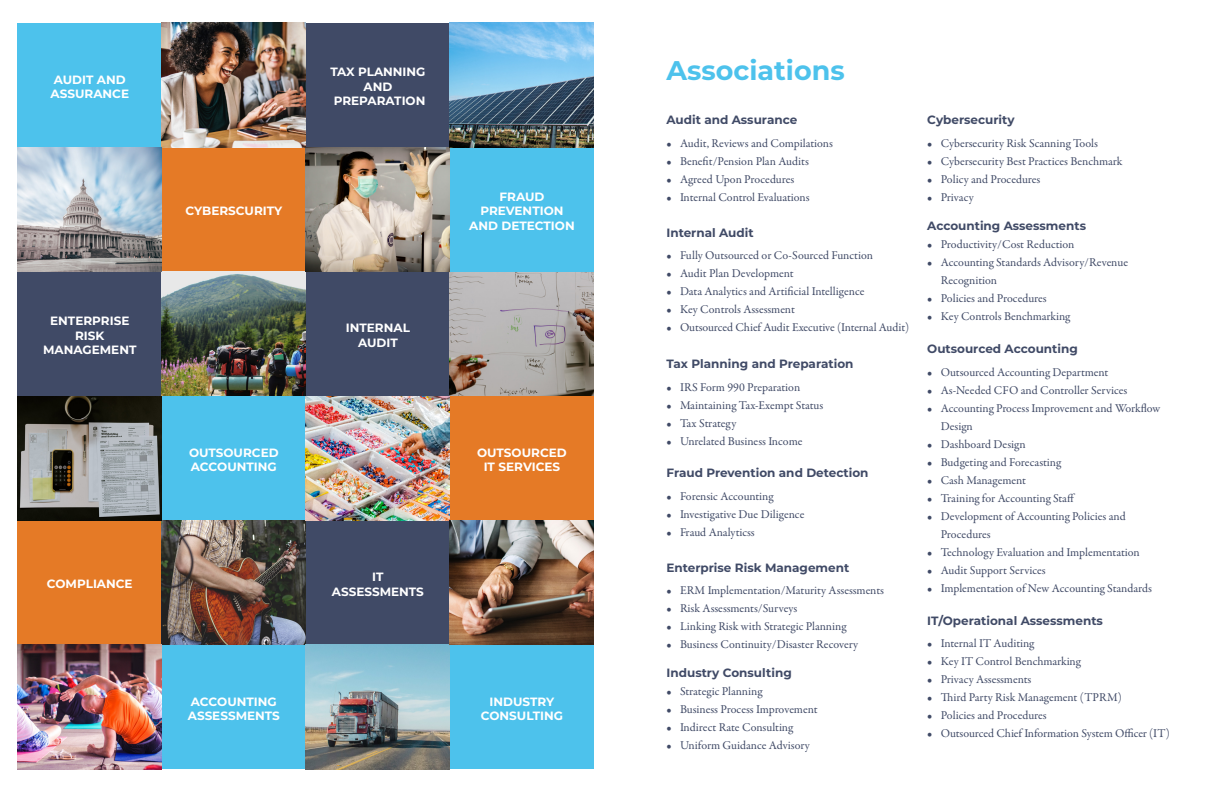
<style>
.page{position:relative;width:1224px;height:792px;background:#fff}
.page>*{position:absolute;margin:0;border:0;box-sizing:border-box;transform-origin:0 0}
.Inside_Header{font:700 27px "Montserrat";color:#4dc2ec}
.t1{font:12px/18px "Garamond Premr Pro";letter-spacing:-.005em;color:#404a66}
.Inside_Color_Tile_La{font:700 12px "Montserrat";color:#fff}
.List_Header{font:700 12px "Montserrat";color:#404a66}
</style>
<div class="page">
<div style="left:18px;top:23px;width:144px;height:124px;background:#4dc2ec"></div>
<div style="left:162px;top:147px;width:144px;height:125px;background:#e57a26"></div>
<div style="left:306px;top:23px;width:144px;height:124px;background:#404a66"></div>
<div style="left:162px;top:645px;width:144px;height:124px;background:#4dc2ec"></div>
<div style="left:450px;top:147px;width:144px;height:125px;background:#4dc2ec"></div>
<div style="left:306px;top:272px;width:144px;height:124px;background:#404a66"></div>
<div style="left:18px;top:520px;width:144px;height:125px;background:#e57a26"></div>
<div style="left:450px;top:645px;width:144px;height:124px;background:#4dc2ec"></div>
<div style="left:162px;top:396px;width:144px;height:124px;background:#4dc2ec"></div>
<div style="left:306px;top:520px;width:144px;height:125px;background:#404a66"></div>
<div style="left:18px;top:272px;width:144px;height:124px;background:#404a66"></div>
<div style="left:450px;top:396px;width:144px;height:124px;background:#e57a26"></div>
<img style="left:162px;top:23px;width:144px;height:124px">
<img style="left:162px;top:272px;width:144px;height:124px">
<img style="left:162px;top:520px;width:144px;height:125px">
<img style="left:18px;top:147px;width:144px;height:125px">
<img style="left:18px;top:396px;width:144px;height:124px">
<img style="left:18px;top:645px;width:144px;height:124px">
<img style="left:306px;top:147px;width:144px;height:125px">
<img style="left:306px;top:396px;width:144px;height:124px">
<img style="left:306px;top:645px;width:144px;height:124px">
<img style="left:450px;top:23px;width:144px;height:124px">
<img style="left:450px;top:273px;width:144px;height:123px">
<img style="left:450px;top:520px;width:144px;height:125px">
<p class="Inside_Color_Tile_La" style="left:54px;top:71px;width:73px">AUDIT AND</p>
<p class="Inside_Color_Tile_La" style="left:51px;top:85px;width:80px">ASSURANCE</p>
<p class="Inside_Color_Tile_La" style="left:50px;top:312px;width:81px">ENTERPRISE</p>
<p class="Inside_Color_Tile_La" style="left:75px;top:327px;width:31px">RISK</p>
<p class="Inside_Color_Tile_La" style="left:43px;top:341px;width:95px">MANAGEMENT</p>
<p class="Inside_Color_Tile_La" style="left:47px;top:575px;width:87px">COMPLIANCE</p>
<p class="Inside_Color_Tile_La" style="left:185px;top:202px;width:98px">CYBERSCURITY</p>
<p class="Inside_Color_Tile_La" style="left:189px;top:444px;width:91px">OUTSOURCED</p>
<p class="Inside_Color_Tile_La" style="left:191px;top:458px;width:87px">ACCOUNTING</p>
<p class="Inside_Color_Tile_La" style="left:191px;top:693px;width:87px">ACCOUNTING</p>
<p class="Inside_Color_Tile_La" style="left:188px;top:707px;width:94px">ASSESSMENTS</p>
<p class="Inside_Color_Tile_La" style="left:330px;top:64px;width:97px">TAX PLANNING</p>
<p class="Inside_Color_Tile_La" style="left:364px;top:78px;width:30px">AND</p>
<p class="Inside_Color_Tile_La" style="left:334px;top:92px;width:93px">PREPARATION</p>
<p class="Inside_Color_Tile_La" style="left:346px;top:319px;width:66px">INTERNAL</p>
<p class="Inside_Color_Tile_La" style="left:358px;top:334px;width:41px">AUDIT</p>
<p class="Inside_Color_Tile_La" style="left:372px;top:568px;width:13px">IT</p>
<p class="Inside_Color_Tile_La" style="left:332px;top:583px;width:94px">ASSESSMENTS</p>
<p class="Inside_Color_Tile_La" style="left:500px;top:188px;width:46px">FRAUD</p>
<p class="Inside_Color_Tile_La" style="left:480px;top:202px;width:85px">PREVENTION</p>
<p class="Inside_Color_Tile_La" style="left:469px;top:217px;width:107px">AND DETECTION</p>
<p class="Inside_Color_Tile_La" style="left:477px;top:444px;width:91px">OUTSOURCED</p>
<p class="Inside_Color_Tile_La" style="left:484px;top:458px;width:78px">IT SERVICES</p>
<p class="Inside_Color_Tile_La" style="left:490px;top:693px;width:66px">INDUSTRY</p>
<p class="Inside_Color_Tile_La" style="left:481px;top:707px;width:84px">CONSULTING</p>
<p class="Inside_Header" style="left:666px;top:51px;width:180px">Associations</p>
<p class="List_Header" style="left:666px;top:112px;width:132px">Audit and Assurance</p>
<p class="t1" style="left:666px;top:134px;width:168px">• Audit, Reviews and Compilations</p>
<p class="t1" style="left:666px;top:152px;width:144px">• Benefit/Pension Plan Audits</p>
<p class="t1" style="left:666px;top:170px;width:129px">• Agreed Upon Procedures</p>
<p class="t1" style="left:666px;top:188px;width:145px">• Internal Control Evaluations</p>
<p class="List_Header" style="left:666px;top:224px;width:89px">Internal Audit</p>
<p class="t1" style="left:666px;top:247px;width:208px">• Fully Outsourced or Co-Sourced Function</p>
<p class="t1" style="left:666px;top:265px;width:129px">• Audit Plan Development</p>
<p class="t1" style="left:666px;top:283px;width:200px">• Data Analytics and Artificial Intelligence</p>
<p class="t1" style="left:666px;top:301px;width:130px">• Key Controls Assessment</p>
<p class="t1" style="left:666px;top:319px;width:244px">• Outsourced Chief Audit Executive (Internal Audit)</p>
<p class="List_Header" style="left:666px;top:355px;width:189px">Tax Planning and Preparation</p>
<p class="t1" style="left:666px;top:378px;width:135px">• IRS Form 990 Preparation</p>
<p class="t1" style="left:666px;top:396px;width:158px">• Maintaining Tax-Exempt Status</p>
<p class="t1" style="left:666px;top:414px;width:71px">• Tax Strategy</p>
<p class="t1" style="left:666px;top:432px;width:138px">• Unrelated Business Income</p>
<p class="List_Header" style="left:666px;top:464px;width:204px">Fraud Prevention and Detection</p>
<p class="t1" style="left:666px;top:487px;width:108px">• Forensic Accounting</p>
<p class="t1" style="left:666px;top:505px;width:139px">• Investigative Due Diligence</p>
<p class="t1" style="left:666px;top:523px;width:90px">• Fraud Analyticss</p>
<p class="List_Header" style="left:666px;top:559px;width:184px">Enterprise Risk Management</p>
<p class="t1" style="left:666px;top:582px;width:219px">• ERM Implementation/Maturity Assessments</p>
<p class="t1" style="left:666px;top:600px;width:132px">• Risk Assessments/Surveys</p>
<p class="t1" style="left:666px;top:618px;width:181px">• Linking Risk with Strategic Planning</p>
<p class="t1" style="left:666px;top:636px;width:193px">• Business Continuity/Disaster Recovery</p>
<p class="List_Header" style="left:666px;top:664px;width:127px">Industry Consulting</p>
<p class="t1" style="left:666px;top:683px;width:97px">• Strategic Planning</p>
<p class="t1" style="left:666px;top:701px;width:153px">• Business Process Improvement</p>
<p class="t1" style="left:666px;top:719px;width:128px">• Indirect Rate Consulting</p>
<p class="t1" style="left:666px;top:737px;width:145px">• Uniform Guidance Advisory</p>
<p class="List_Header" style="left:927px;top:112px;width:89px">Cybersecurity</p>
<p class="t1" style="left:927px;top:134px;width:172px">• Cybersecurity Risk Scanning Tools</p>
<p class="t1" style="left:927px;top:152px;width:197px">• Cybersecurity Best Practices Benchmark</p>
<p class="t1" style="left:927px;top:170px;width:115px">• Policy and Procedures</p>
<p class="t1" style="left:927px;top:188px;width:48px">• Privacy</p>
<p class="List_Header" style="left:927px;top:217px;width:160px">Accounting Assessments</p>
<p class="t1" style="left:927px;top:235px;width:149px">• Productivity/Cost Reduction</p>
<p class="t1" style="left:941px;top:253px;width:189px;text-indent:-14px">• Accounting Standards Advisory/Revenue<br>Recognition</p>
<p class="t1" style="left:927px;top:289px;width:121px">• Policies and Procedures</p>
<p class="t1" style="left:927px;top:307px;width:144px">• Key Controls Benchmarking</p>
<p class="List_Header" style="left:927px;top:340px;width:152px">Outsourced Accounting</p>
<p class="t1" style="left:927px;top:363px;width:183px">• Outsourced Accounting Department</p>
<p class="t1" style="left:927px;top:381px;width:202px">• As-Needed CFO and Controller Services</p>
<p class="t1" style="left:941px;top:399px;width:221px;text-indent:-14px">• Accounting Process Improvement and Workflow<br>Design</p>
<p class="t1" style="left:927px;top:435px;width:100px">• Dashboard Design</p>
<p class="t1" style="left:927px;top:453px;width:135px">• Budgeting and Forecasting</p>
<p class="t1" style="left:927px;top:471px;width:100px">• Cash Management</p>
<p class="t1" style="left:927px;top:489px;width:149px">• Training for Accounting Staff</p>
<p class="t1" style="left:941px;top:507px;width:187px;text-indent:-14px">• Development of Accounting Policies and<br>Procedures</p>
<p class="t1" style="left:927px;top:543px;width:214px">• Technology Evaluation and Implementation</p>
<p class="t1" style="left:927px;top:561px;width:120px">• Audit Support Services</p>
<p class="t1" style="left:927px;top:579px;width:226px">• Implementation of New Accounting Standards</p>
<p class="List_Header" style="left:927px;top:612px;width:177px">IT/Operational Assessments</p>
<p class="t1" style="left:927px;top:635px;width:109px">• Internal IT Auditing</p>
<p class="t1" style="left:927px;top:653px;width:155px">• Key IT Control Benchmarking</p>
<p class="t1" style="left:927px;top:671px;width:106px">• Privacy Assessments</p>
<p class="t1" style="left:927px;top:689px;width:196px">• Third Party Risk Management (TPRM)</p>
<p class="t1" style="left:927px;top:707px;width:121px">• Policies and Procedures</p>
<p class="t1" style="left:927px;top:725px;width:244px">• Outsourced Chief Information System Officer (IT)</p>
</div>
